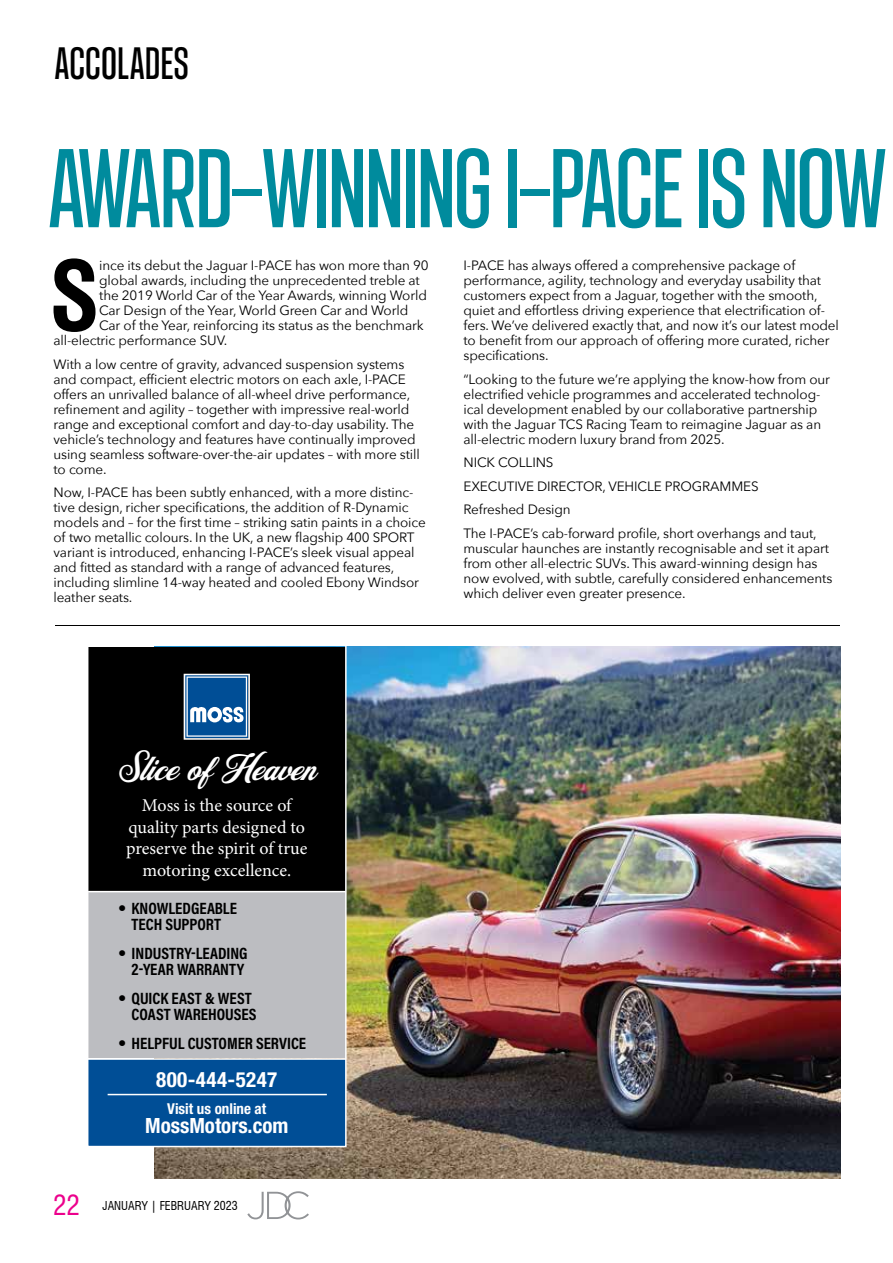
<style>
.page{position:relative;width:893px;height:1263px;background:#fff}
.page>*{position:absolute;margin:0;border:0;box-sizing:border-box;transform-origin:0 0}
.t1{font:500 111px "Landasans";letter-spacing:-.025em;color:#008b9d}
.t2{font:700 condensed 93.3px "Swiss 721 BT";color:#000}
.t3{font:500 45px "Landasans";color:#000}
.t4{font:condensed 27px "Swiss 721 BT";color:#ec008c}
.t5{font:26.85px "Milkstore 01 Clean";color:#fff}
.t6{font:700 condensed 21px "Helvetica Neue LT Std";color:#fff}
.t7{font:700 condensed 21px "Helvetica Neue LT Std";letter-spacing:.02em;color:#fff}
.t8{font:18px/21.6px "Minion Pro";color:#fff;text-align:center}
.t9{font:700 16.5px/16.5px "Acumin Pro Cond";color:#000;text-align:right}
.t10{font:700 condensed 15px "Helvetica Neue LT Std";color:#fff}
.t11{font:13.5px/15px "Avenir Next";letter-spacing:-.01em;color:#000}
.t12{font:condensed 12px "Swiss 721 BT";color:#000}
.s1{font-family:"Helvetica Neue LT Std";font-weight:100;font-stretch:condensed}
</style>
<div class="page">
<svg style="left:247px;top:1191px;width:62px;height:28px"></svg>
<hr style="left:55px;top:625px;width:785px;height:1px;background:#000">
<img style="left:154px;top:647px;width:686px;height:531px">
<svg style="left:88px;top:647px;width:259px;height:500px;background:#43515f"></svg>
<svg style="left:184px;top:674px;width:66px;height:66px;background:#467eb1"></svg>
<hr style="left:88px;top:891px;width:257px;height:1px;background:#fff">
<hr style="left:87px;top:1058px;width:259px;height:2px;background:#fff">
<hr style="left:108px;top:1094px;width:219px;height:1px;background:#fff">
<h3 class="t3" style="left:54px;top:40px;width:137px">ACCOLADES</h3>
<h1 class="t1" style="left:47px;top:131px;width:842px">AWARD-WINNING I-PACE IS NOW</h1>
<h2 class="t2" style="left:49px;top:240px;width:53px">S</h2>
<p class="t11" style="left:99px;top:257px;width:331px">ince its debut the Jaguar I-PACE has won more than 90</p>
<p class="t11" style="left:99px;top:272px;width:322px">global awards, including the unprecedented treble at</p>
<p class="t11" style="left:99px;top:287px;width:329px">the 2019 World Car of the Year Awards, winning World</p>
<p class="t11" style="left:99px;top:302px;width:311px">Car Design of the Year, World Green Car and World</p>
<p class="t11" style="left:99px;top:317px;width:326px">Car of the Year, reinforcing its status as the benchmark</p>
<p class="t11" style="left:54px;top:332px;width:175px">all-electric performance SUV.</p>
<p class="t11" style="left:54px;top:356px;width:368px">With a low centre of gravity, advanced suspension systems and compact, efficient electric motors on each axle, I-PACE offers an unrivalled balance of all-wheel drive performance, refinement and agility – together with impressive real-world range and exceptional comfort and day-to-day usability. The vehicle’s technology and features have continually improved using seamless software-over-the-air updates – with more still to come.</p>
<p class="t11" style="left:54px;top:484px;width:374px">Now, I-PACE has been subtly enhanced, with a more distinc&shy;tive design, richer specifications, the addition of R-Dynamic models and – for the first time – striking satin paints in a choice of two metallic colours. In the UK, a new flagship 400 SPORT variant is introduced, enhancing I-PACE’s sleek visual appeal and fitted as standard with a range of advanced features, including slimline 14-way heated and cooled Ebony Windsor leather seats.</p>
<p class="t11" style="left:463px;top:257px;width:377px">I-PACE has always offered a comprehensive package of performance, agility, technology and everyday usability that customers expect from a Jaguar, together with the smooth, quiet and effortless driving experience that electrification of&shy;fers. We’ve delivered exactly that, and now it’s our latest model to benefit from our approach of offering more curated, richer specifications.</p>
<p class="t11" style="left:463px;top:371px;width:368px">“Looking to the future we’re applying the know-how from our electrified vehicle programmes and accelerated technolog&shy;ical development enabled by our collaborative partnership with the Jaguar TCS Racing Team to reimagine Jaguar as an all-electric modern luxury brand from 2025.</p>
<p class="t11" style="left:463px;top:450px;width:355px;line-height:23.5px">NICK COLLINS<br>EXECUTIVE DIRECTOR, VEHICLE PROGRAMMES Refreshed Design<br>The I-PACE’s cab-forward profile, short overhangs and taut,</p>
<p class="t11" style="left:463px;top:540px;width:370px">muscular haunches are instantly recognisable and set it apart from other all-electric SUVs. This award-winning design has now evolved, with subtle, carefully considered enhancements which deliver even greater presence.</p>
<h3 class="t5" style="left:118px;top:755px;width:200px">Slice of Heaven</h3>
<h3 class="t8" style="left:126px;top:794px;width:183px">Moss is the source of quality parts designed to preserve the spirit of true motoring excellence.</h3>
<p class="t9" style="left:118px;top:899px;width:120px;text-align:center"><span class="s1">•</span> KNOWLEDGEABLE<br>TECH SUPPORT</p>
<p class="t9" style="left:118px;top:944px;width:131px"><span class="s1">•</span> INDUSTRY-LEADING<br>2-YEAR WARRANTY</p>
<p class="t9" style="left:118px;top:989px;width:140px"><span class="s1">•</span> QUICK EAST &amp; WEST<br>COAST WAREHOUSES</p>
<p class="t9" style="left:118px;top:1034px;width:190px"><span class="s1">•</span> HELPFUL CUSTOMER SERVICE</p>
<h3 class="t7" style="left:156px;top:1067px;width:122px">800-444-5247</h3>
<p class="t10" style="left:167px;top:1099px;width:101px">Visit us online at</p>
<h3 class="t6" style="left:145px;top:1113px;width:145px">MossMotors.com</h3>
<h3 class="t4" style="left:53px;top:1189px;width:28px">22</h3>
<p class="t12" style="left:103px;top:1199px;width:137px">JANUARY | FEBRUARY 2023</p>
</div>
